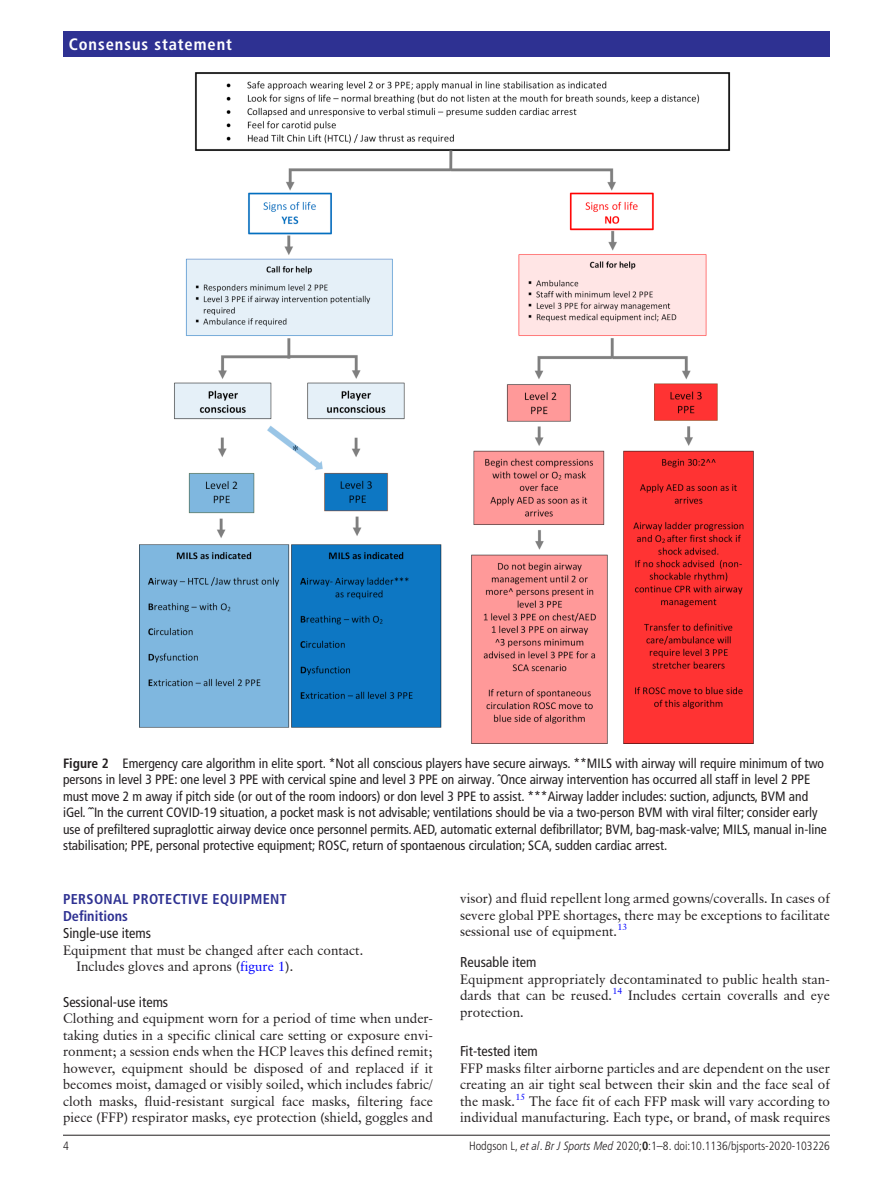
<style>
.page{position:relative;width:893px;height:1191px;background:#fff}
.page>*{position:absolute;margin:0;border:0;box-sizing:border-box;transform-origin:0 0}
.t1{font:700 condensed 16.5px "Frutiger LT Pro";letter-spacing:.055em;color:#fff}
.t2{font:condensed 14.25px "Frutiger LT Pro";color:#231f20}
.t3{font:700 condensed 14.25px/17.2px "Frutiger LT Pro";letter-spacing:.025em;color:#2e3192}
.t4{font:13.5px/16.5px "Classical Garamond BT";color:#231f20;text-align:justify}
.t5{font:condensed 13.5px/16.5px "Frutiger LT Pro";color:#231f20}
.t6{font:300 condensed 12px "Frutiger LT Pro";color:#231f20}
.s1{font-weight:700}
.s2{color:#00f}
.s3{font-style:italic}
</style>
<div class="page">
<hr style="left:63px;top:1134px;width:767px;height:1px;background:#231f20">
<div style="left:63px;top:31px;width:767px;height:25px;background:#2e3192"></div>
<img style="left:140px;top:72px;width:613px;height:671px">
<p class="t1" style="left:69px;top:34px;width:165px">Consensus statement</p>
<p class="t5" style="left:63px;top:755px;width:765px"><span class="s1">Figure 2</span> Emergency care algorithm in elite sport. *Not all conscious players have secure airways. **MILS with airway will require minimum of two persons in level 3 PPE: one level 3 PPE with cervical spine and level 3 PPE on airway. ˆOnce airway intervention has occurred all staff in level 2 PPE must move 2 m away if pitch side (or out of the room indoors) or don level 3 PPE to assist. ***Airway ladder includes: suction, adjuncts, BVM and iGel. ˆˆIn the current COVID-19 situation, a pocket mask is not advisable; ventilations should be via a two-person BVM with viral filter; consider early use of prefiltered supraglottic airway device once personnel permits. AED, automatic external defibrillator; BVM, bag-mask-valve; MILS, manual in-line stabilisation; PPE, personal protective equipment; ROSC, return of spontaenous circulation; SCA, sudden cardiac arrest.</p>
<p class="t3" style="left:63px;top:890px;width:225px">PERSONAL PROTECTIVE EQUIPMENT<br>Definitions</p>
<p class="t2" style="left:63px;top:925px;width:90px">Single-use items</p>
<p class="t4" style="left:76px;top:941px;width:288px;text-indent:-14px">Equipment that must be changed after each contact.<br>Includes gloves and aprons (<span class="s2">figure 1</span>).</p>
<p class="t2" style="left:63px;top:993px;width:107px">Sessional-use items</p>
<p class="t4" style="left:63px;top:1010px;width:371px">Clothing and equipment worn for a period of time when under&shy;taking duties in a specific clinical care setting or exposure envi&shy;ronment; a session ends when the HCP leaves this defined remit; however, equipment should be disposed of and replaced if it becomes moist, damaged or visibly soiled, which includes fabric/ cloth masks, fluid-resistant surgical face masks, filtering face piece (FFP) respirator masks, eye protection (shield, goggles and</p>
<p class="t4" style="left:460px;top:890px;width:371px">visor) and fluid repellent long armed gowns/coveralls. In cases of severe global PPE shortages, there may be exceptions to facilitate sessional use of equipment.<sup>13</sup></p>
<p class="t2" style="left:460px;top:953px;width:78px">Reusable item</p>
<p class="t4" style="left:460px;top:970px;width:371px">Equipment appropriately decontaminated to public health stan&shy;dards that can be reused.<sup>14</sup> Includes certain coveralls and eye protection.</p>
<p class="t2" style="left:460px;top:1042px;width:79px">Fit-tested item</p>
<p class="t4" style="left:460px;top:1059px;width:371px">FFP masks filter airborne particles and are dependent on the user creating an air tight seal between their skin and the face seal of the mask.<sup>15</sup> The face fit of each FFP mask will vary according to individual manufacturing. Each type, or brand, of mask requires</p>
<p class="t6" style="left:63px;top:1138px;width:7px">4</p>
<p class="t6" style="left:469px;top:1138px;width:362px">Hodgson L, <span class="s3">et al</span>. <span class="s3">Br J Sports Med</span> 2020;<span class="s1">0</span>:1–8. doi:10.1136/bjsports-2020-103226</p>
</div>
